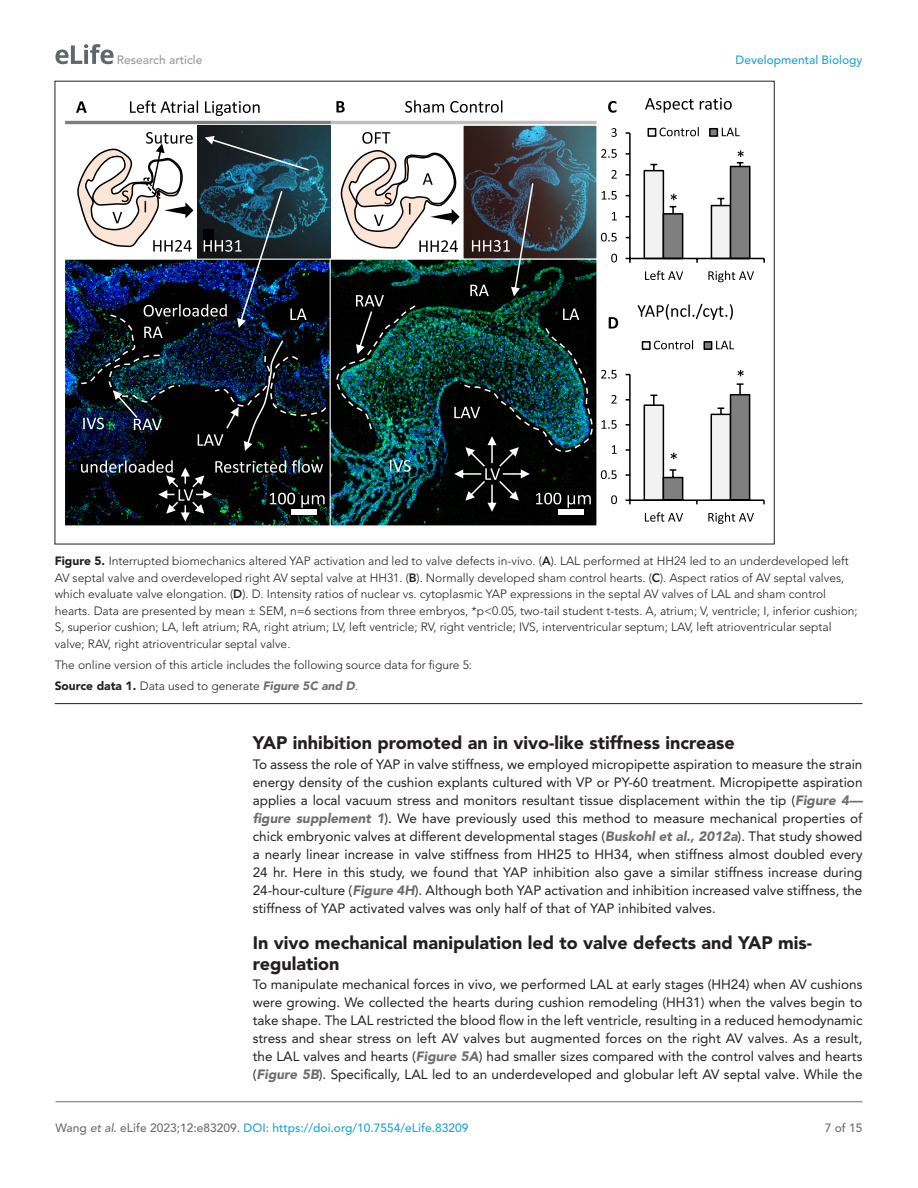
<style>
.page{position:relative;width:918px;height:1188px;background:#fff}
.page>*{position:absolute;margin:0;border:0;box-sizing:border-box;transform-origin:0 0}
.t1{font:900 18px/21px "Avenir LT Std";color:#231f20}
.t2{font:13.5px/18px "Avenir LT Std";color:#231f20;text-align:justify}
.t3{font:300 12px/16.5px "Avenir LT Std";color:#231f20}
.t4{font:500 12px "Avenir LT Std";color:#1ea4d7}
.t5{font:500 12px "Avenir LT Std";color:#9a9a9a}
.t6{font:500 12px "Avenir LT Std";color:#6e6e70}
.s1{font-weight:900}
.s2{font-weight:800}
.s3{font-weight:900;font-style:italic;color:#6e6e70}
.s4{color:#6e6e70}
.s5{font-style:italic;color:#6e6e70}
</style>
<div class="page">
<svg style="left:55px;top:44px;width:59px;height:20px"></svg>
<hr style="left:56px;top:1101px;width:806px;height:1px;background:#6e6e70">
<hr style="left:55px;top:703px;width:807px;height:1px;background:#231f20">
<img style="left:198px;top:126px;width:133px;height:133px">
<img style="left:66px;top:261px;width:270px;height:264px">
<svg style="left:130px;top:100px;width:130px;height:16px"></svg>
<hr style="left:331px;top:121px;width:266px;height:3px;background:#bfbfbf">
<hr style="left:65px;top:121px;width:266px;height:3px;background:#7f7f7f">
<svg style="left:76px;top:101px;width:11px;height:12px"></svg>
<img style="left:77px;top:132px;width:252px;height:319px">
<svg style="left:81px;top:460px;width:244px;height:61px;background:#1a2020"></svg>
<img style="left:336px;top:97px;width:429px;height:429px">
<p class="t5" style="left:117px;top:53px;width:87px">Research article</p>
<p class="t4" style="left:736px;top:53px;width:128px">Developmental Biology</p>
<p class="t3" style="left:55px;top:553px;width:804px"><span class="s1">Figure 5.</span> Interrupted biomechanics altered YAP activation and led to valve defects in-vivo. (<span class="s2">A</span>). LAL performed at HH24 led to an underdeveloped left AV septal valve and overdeveloped right AV septal valve at HH31. (<span class="s2">B</span>). Normally developed sham control hearts. (<span class="s2">C</span>). Aspect ratios of AV septal valves, which evaluate valve elongation. (<span class="s2">D</span>). D. Intensity ratios of nuclear vs. cytoplasmic YAP expressions in the septal AV valves of LAL and sham control hearts. Data are presented by mean ± SEM, n=6 sections from three embryos, *p&lt;0.05, two-tail student t-tests. A, atrium; V, ventricle; I, inferior cushion; S, superior cushion; LA, left atrium; RA, right atrium; LV, left ventricle; RV, right ventricle; IVS, interventricular septum; LAV, left atrioventricular septal valve; RAV, right atrioventricular septal valve.</p>
<p class="t3" style="left:55px;top:654px;width:419px;line-height:21px">The online version of this article includes the following source data for figure 5:<br><span class="s1">Source data 1.</span> Data used to generate <span class="s3">Figure 5C and D</span>.</p>
<h1 class="t1" style="left:253px;top:732px;width:484px">YAP inhibition promoted an in vivo-like stiffness increase</h1>
<p class="t2" style="left:253px;top:755px;width:611px">To assess the role of YAP in valve stiffness, we employed micropipette aspiration to measure the strain energy density of the cushion explants cultured with VP or PY-60 treatment. Micropipette aspiration applies a local vacuum stress and monitors resultant tissue displacement within the tip (<span class="s3">Figure 4— figure supplement 1</span>). We have previously used this method to measure mechanical properties of chick embryonic valves at different developmental stages (<span class="s3">Buskohl et al., 2012a</span>). That study showed a nearly linear increase in valve stiffness from HH25 to HH34, when stiffness almost doubled every 24 hr. Here in this study, we found that YAP inhibition also gave a similar stiffness increase during 24-hour-culture (<span class="s3">Figure 4H</span>). Although both YAP activation and inhibition increased valve stiffness, the stiffness of YAP activated valves was only half of that of YAP inhibited valves.</p>
<h1 class="t1" style="left:253px;top:932px;width:561px">In vivo mechanical manipulation led to valve defects and YAP mis&shy;regulation</h1>
<p class="t2" style="left:253px;top:976px;width:611px">To manipulate mechanical forces in vivo, we performed LAL at early stages (HH24) when AV cushions were growing. We collected the hearts during cushion remodeling (HH31) when the valves begin to take shape. The LAL restricted the blood flow in the left ventricle, resulting in a reduced hemodynamic stress and shear stress on left AV valves but augmented forces on the right AV valves. As a result, the LAL valves and hearts (<span class="s3">Figure 5A</span>) had smaller sizes compared with the control valves and hearts (<span class="s3">Figure 5B</span>). Specifically, LAL led to an underdeveloped and globular left AV septal valve. While the</p>
<p class="t4" style="left:56px;top:1121px;width:414px"><span class="s4">Wang</span> <span class="s5">et al</span><span class="s4">. eLife 2023;12:e83209.</span> DOI: https://doi.org/10.7554/eLife.83209</p>
<p class="t6" style="left:825px;top:1121px;width:39px">7 of 15</p>
</div>
